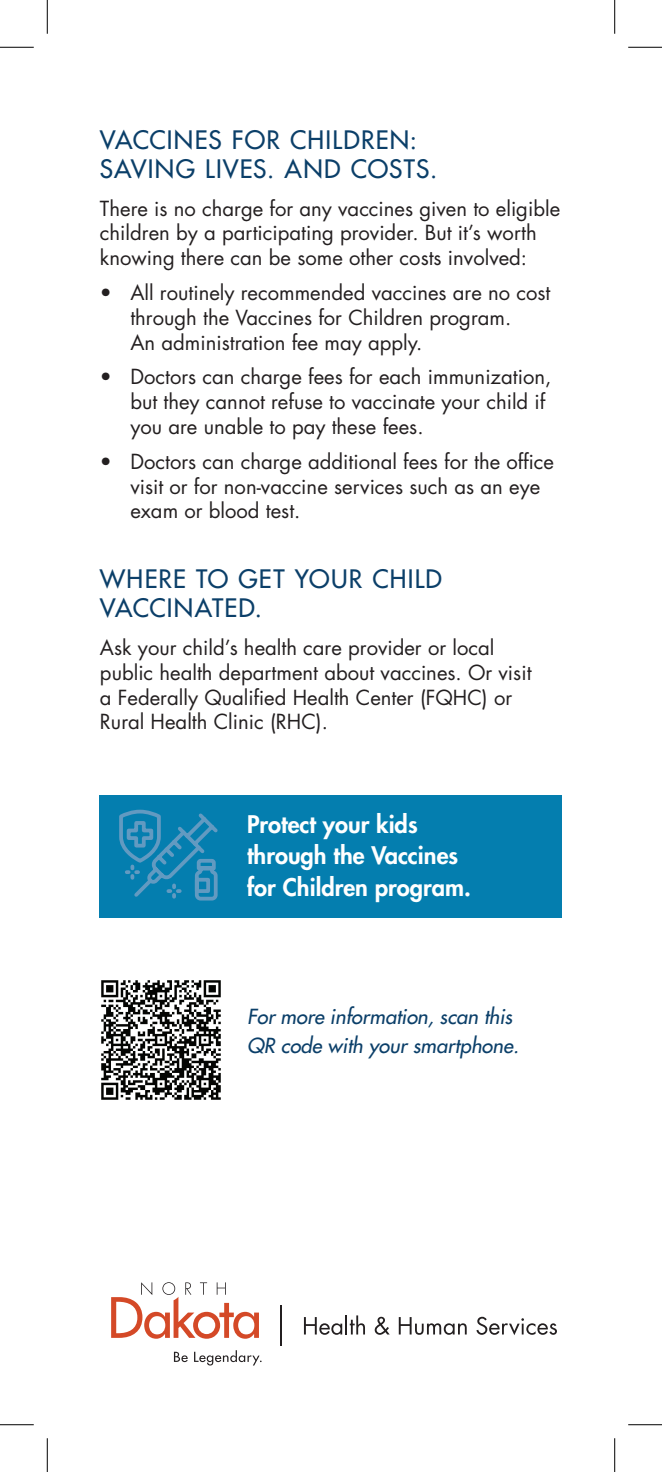
<style>
.page{position:relative;width:662px;height:1472px;background:#fff}
.page>*{position:absolute;margin:0;border:0;box-sizing:border-box;transform-origin:0 0}
.t1{font:500 24.75px/29.2px "Futura Std";letter-spacing:.045em;color:#0b3f69}
.t2{font:800 23.62px/31.5px "Futura Std";color:#fff}
.t3{font:20.25px/24.8px "Futura Std";color:#231f20}
.t4{font:italic 500 20.25px/29.2px "Futura Std";color:#0b3f69}
</style>
<div class="page">
<div style="left:100px;top:795px;width:462px;height:122px;background:#047eaf"></div>
<hr style="left:280px;top:1305px;width:2px;height:40px;background:#231f20">
<svg style="left:174px;top:1351px;width:14px;height:11px"></svg>
<svg style="left:194px;top:1350px;width:67px;height:15px"></svg>
<svg style="left:111px;top:1282px;width:148px;height:56px"></svg>
<svg style="left:304px;top:1315px;width:61px;height:19px"></svg>
<svg style="left:374px;top:1316px;width:15px;height:18px"></svg>
<svg style="left:398px;top:1317px;width:68px;height:17px"></svg>
<svg style="left:476px;top:1316px;width:81px;height:19px"></svg>
<svg style="left:119px;top:809px;width:99px;height:92px"></svg>
<img style="left:101px;top:980px;width:120px;height:120px">
<hr style="left:0;top:47px;width:34px;height:1px;background:#000">
<hr style="left:628px;top:47px;width:34px;height:1px;background:#000">
<hr style="left:0;top:1424px;width:34px;height:1px;background:#000">
<hr style="left:628px;top:1424px;width:34px;height:1px;background:#000">
<hr style="left:47px;top:0;width:1px;height:34px;background:#000">
<hr style="left:47px;top:1438px;width:1px;height:34px;background:#000">
<hr style="left:614px;top:0;width:1px;height:34px;background:#000">
<hr style="left:614px;top:1438px;width:1px;height:34px;background:#000">
<p class="t1" style="left:100px;top:125px;width:339px">VACCINES FOR CHILDREN:<br>SAVING LIVES. AND COSTS.</p>
<p class="t3" style="left:100px;top:196px;width:461px">There is no charge for any vaccines given to eligible children by a participating provider. But it’s worth knowing there can be some other costs involved:</p>
<p class="t3" style="left:130px;top:280px;width:421px;text-indent:-30px">• All routinely recommended vaccines are no cost through the Vaccines for Children program.<br>An administration fee may apply.</p>
<p class="t3" style="left:130px;top:365px;width:422px;text-indent:-30px">• Doctors can charge fees for each immunization, but they cannot refuse to vaccinate your child if you are unable to pay these fees.</p>
<p class="t3" style="left:130px;top:449px;width:425px;text-indent:-30px">• Doctors can charge additional fees for the office visit or for non-vaccine services such as an eye exam or blood test.</p>
<p class="t1" style="left:100px;top:564px;width:343px">WHERE TO GET YOUR CHILD<br>VACCINATED.</p>
<p class="t3" style="left:100px;top:635px;width:433px">Ask your child’s health care provider or local public health department about vaccines. Or visit a Federally Qualified Health Center (FQHC) or Rural Health Clinic (RHC).</p>
<p class="t2" style="left:247px;top:808px;width:225px">Protect your kids through the Vaccines for Children program.</p>
<p class="t4" style="left:247px;top:1002px;width:273px">For more information, scan this<br>QR code with your smartphone.</p>
</div>
